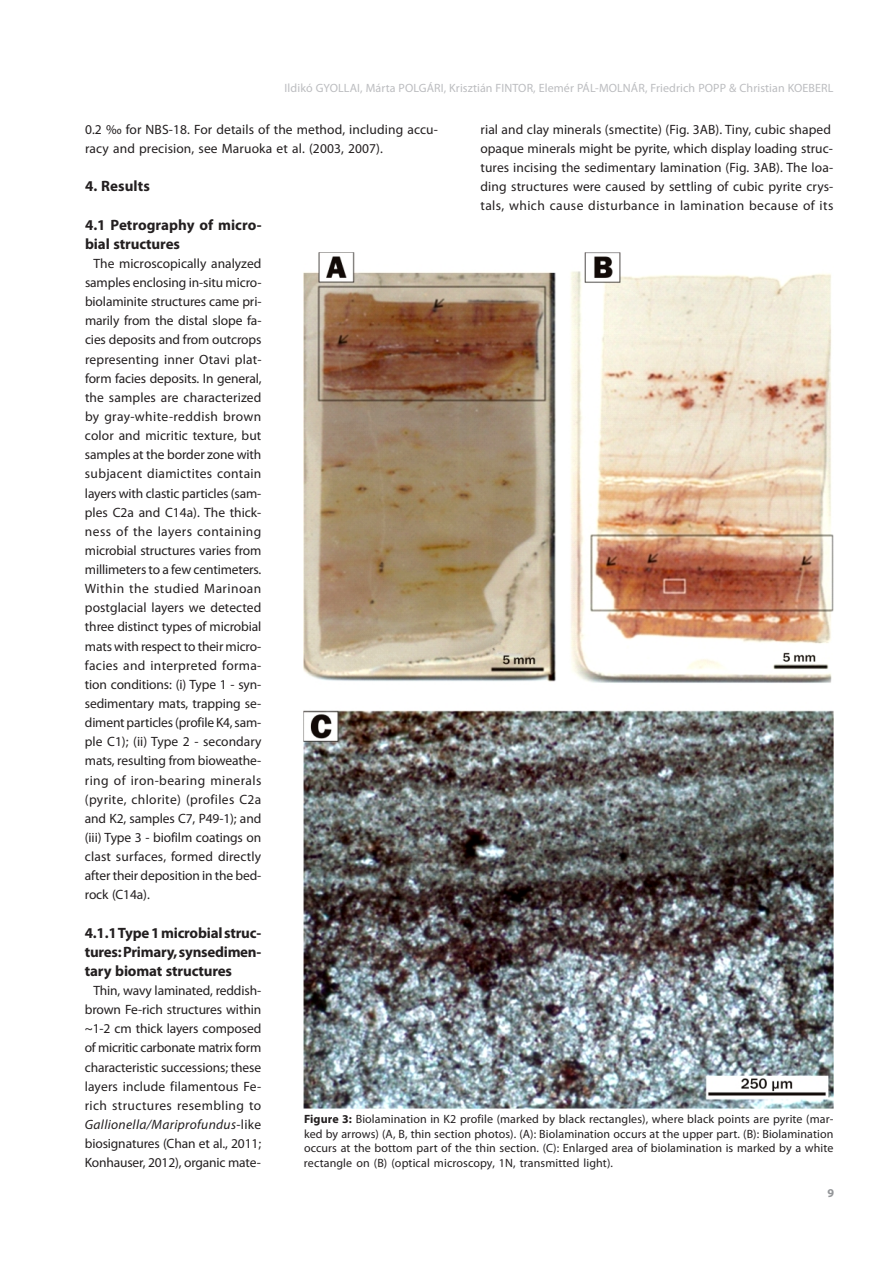
<style>
.page{position:relative;width:893px;height:1263px;background:#fff}
.page>*{position:absolute;margin:0;border:0;box-sizing:border-box;transform-origin:0 0}
.t1{font:700 15px/19.2px "Myriad Pro";letter-spacing:-.01em;color:#231f20}
.t2{font:700 15px "Myriad Pro";letter-spacing:.01em;color:#231f20}
.t3{font:13.5px/19.2px "Myriad Pro";letter-spacing:.01em;color:#231f20}
.t4{font:12px/14.9px "Myriad Pro";letter-spacing:.01em;color:#231f20;text-align:justify}
.t5{font:12px "Myriad Pro";letter-spacing:.01em;color:#bcbdc0}
.t6{font:700 12px "Myriad Pro";color:#939598}
.s1{font-style:italic}
.s2{font-weight:700}
</style>
<div class="page">
<img style="left:304px;top:253px;width:530px;height:855px">
<p class="t5" style="left:285px;top:83px;width:550px">Ildikó GYOLLAI, Márta POLGÁRI, Krisztián FINTOR, Elemér PÁL-MOLNÁR, Friedrich POPP &amp; Christian KOEBERL</p>
<p class="t3" style="left:85px;top:121px;width:354px">0.2 ‰ for NBS-18. For details of the method, including accu&shy;racy and precision, see Maruoka et al. (2003, 2007).</p>
<p class="t2" style="left:85px;top:180px;width:66px">4. Results</p>
<p class="t3" style="left:480px;top:121px;width:354px">rial and clay minerals (smectite) (Fig. 3AB). Tiny, cubic shaped opaque minerals might be pyrite, which display loading struc&shy;tures incising the sedimentary lamination (Fig. 3AB). The loa&shy;ding structures were caused by settling of cubic pyrite crys&shy;tals, which cause disturbance in lamination because of its</p>
<p class="t1" style="left:85px;top:216px;width:178px">4.1 Petrography of micro&shy;bial structures</p>
<p class="t3" style="left:85px;top:255px;width:178px;text-align:justify;text-indent:9px">The microscopically analyzed samples enclosing in-situ micro&shy;biolaminite structures came pri&shy;marily from the distal slope fa&shy;cies deposits and from outcrops representing inner Otavi plat&shy;form facies deposits. In general, the samples are characterized by gray-white-reddish brown color and micritic texture, but samples at the border zone with subjacent diamictites contain layers with clastic particles (sam&shy;ples C2a and C14a). The thick&shy;ness of the layers containing microbial structures varies from millimeters to a few centimeters.<br>Within the studied Marinoan postglacial layers we detected three distinct types of microbial mats with respect to their micro&shy;facies and interpreted forma&shy;tion conditions: (i) Type 1 - syn&shy;sedimentary mats, trapping se&shy;diment particles (profile K4, sam&shy;ple C1); (ii) Type 2 - secondary mats, resulting from bioweathe&shy;ring of iron-bearing minerals (pyrite, chlorite) (profiles C2a and K2, samples C7, P49-1); and (iii) Type 3 - biofilm coatings on clast surfaces, formed directly after their deposition in the bed&shy;rock (C14a).</p>
<p class="t1" style="left:85px;top:924px;width:178px;text-align:justify">4.1.1 Type 1 microbial struc&shy;tures: Primary, synsedimen&shy;tary biomat structures</p>
<p class="t3" style="left:85px;top:982px;width:178px;text-align:justify;text-indent:9px">Thin, wavy laminated, reddish&shy;brown Fe-rich structures within ~1-2 cm thick layers composed of micritic carbonate matrix form characteristic successions; these layers include filamentous Fe&shy;rich structures resembling to <span class="s1">Gallionella/Mariprofundus</span>-like biosignatures (Chan et al., 2011; Konhauser, 2012), organic mate-</p>
<p class="t4" style="left:304px;top:1112px;width:531px"><span class="s2">Figure 3:</span> Biolamination in K2 profile (marked by black rectangles), where black points are pyrite (mar&shy;ked by arrows) (A, B, thin section photos). (A): Biolamination occurs at the upper part. (B): Biolamination occurs at the bottom part of the thin section. (C): Enlarged area of biolamination is marked by a white rectangle on (B) (optical microscopy, 1N, transmitted light).</p>
<p class="t6" style="left:827px;top:1188px;width:8px">9</p>
</div>
